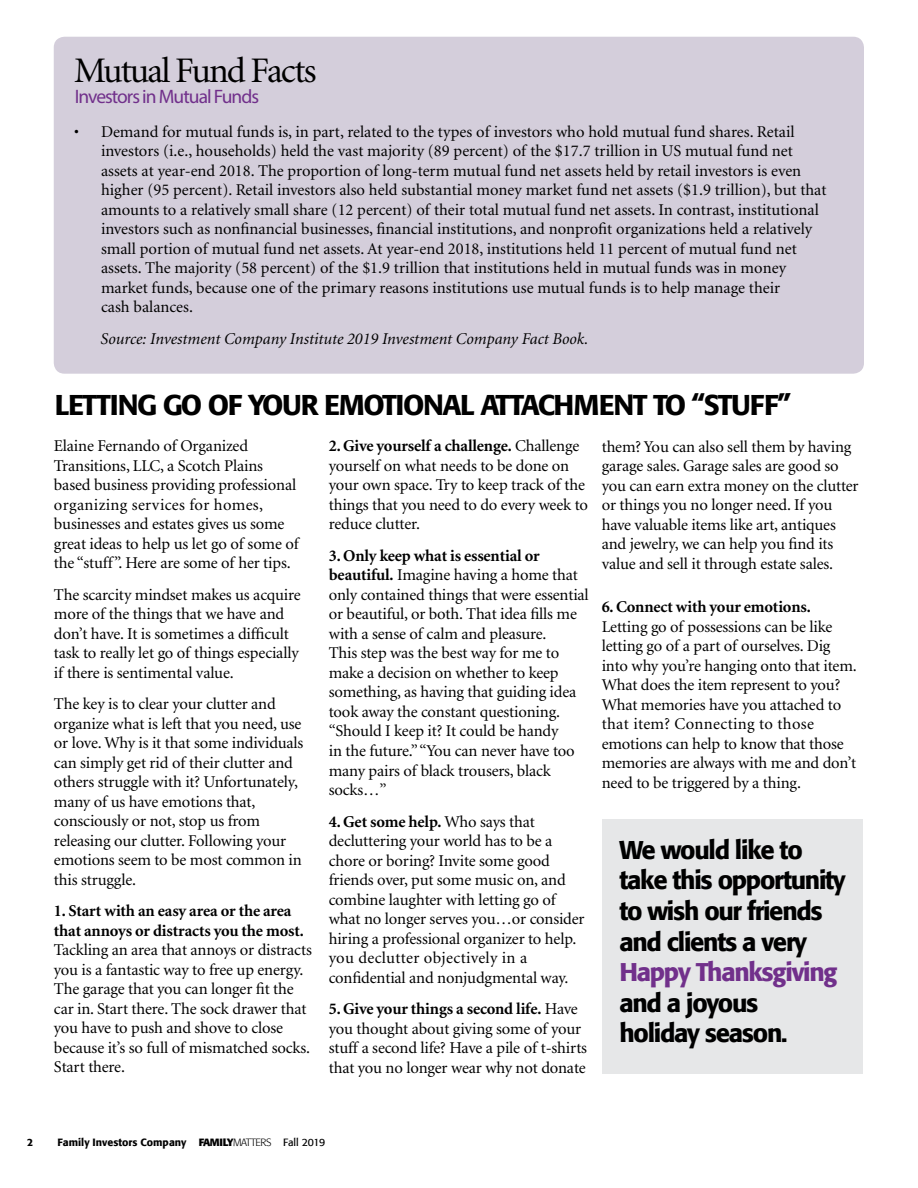
<style>
.page{position:relative;width:918px;height:1188px;background:#fff}
.page>*{position:absolute;margin:0;border:0;box-sizing:border-box;transform-origin:0 0}
.t1{font:36px "Minion";letter-spacing:-.05em;color:#000}
.t2{font:500 28.5px "Formata";letter-spacing:-.05em;color:#000}
.t3{font:500 25.5px/30.6px "Formata";letter-spacing:-.05em;color:#000}
.t4{font:500 25.5px "Formata";letter-spacing:-.05em;color:#71308b}
.t5{font:19.5px "Myriad Pro";letter-spacing:-.05em;color:#71308b}
.t6{font:16.5px/19.5px "Minion";letter-spacing:-.01em;color:#000}
.t7{font:700 16.5px/19.5px "Minion";letter-spacing:-.01em;color:#000}
.t8{font:italic 16.5px "Minion";color:#000}
.t9{font:500 10.5px "Formata";color:#000}
.s1{font-weight:700}
.s2{font-weight:300}
.s3{font-weight:400}
</style>
<div class="page">
<div style="left:54px;top:37px;width:810px;height:337px;background:#d4cedb;border-radius:11px"></div>
<div style="left:602px;top:819px;width:260px;height:255px;background:#e6e7e8"></div>
<h1 class="t1" style="left:74px;top:53px;width:244px">Mutual Fund Facts</h1>
<p class="t5" style="left:75px;top:85px;width:186px">Investors in Mutual Funds</p>
<p class="t6" style="left:101px;top:122px;width:727px;text-indent:-27px">• Demand for mutual funds is, in part, related to the types of investors who hold mutual fund shares. Retail investors (i.e., households) held the vast majority (89 percent) of the $17.7 trillion in US mutual fund net assets at year-end 2018. The proportion of long-term mutual fund net assets held by retail investors is even higher (95 percent). Retail investors also held substantial money market fund net assets ($1.9 trillion), but that amounts to a relatively small share (12 percent) of their total mutual fund net assets. In contrast, institutional investors such as nonfinancial businesses, financial institutions, and nonprofit organizations held a relatively small portion of mutual fund net assets. At year-end 2018, institutions held 11 percent of mutual fund net assets. The majority (58 percent) of the $1.9 trillion that institutions held in mutual funds was in money market funds, because one of the primary reasons institutions use mutual funds is to help manage their<br>cash balances.</p>
<p class="t8" style="left:101px;top:331px;width:489px">Source: Investment Company Institute 2019 Investment Company Fact Book.</p>
<h2 class="t2" style="left:55px;top:388px;width:738px">LETTING GO OF YOUR EMOTIONAL ATTACHMENT TO “STUFF”</h2>
<p class="t6" style="left:54px;top:437px;width:246px">Elaine Fernando of Organized Transitions, LLC, a Scotch Plains based business providing professional organizing services for homes, businesses and estates gives us some great ideas to help us let go of some of the “stuff”. Here are some of her tips.</p>
<p class="t6" style="left:54px;top:586px;width:248px">The scarcity mindset makes us acquire more of the things that we have and don’t have. It is sometimes a difficult task to really let go of things especially if there is sentimental value.</p>
<p class="t6" style="left:54px;top:695px;width:251px">The key is to clear your clutter and organize what is left that you need, use or love. Why is it that some individuals can simply get rid of their clutter and others struggle with it? Unfortunately, many of us have emotions that, consciously or not, stop us from releasing our clutter. Following your emotions seem to be most common in this struggle.</p>
<p class="t7" style="left:54px;top:902px;width:251px">1. Start with an easy area or the area that annoys or distracts you the most.</p>
<p class="t6" style="left:54px;top:941px;width:259px">Tackling an area that annoys or distracts you is a fantastic way to free up energy.<br>The garage that you can longer fit the car in. Start there. The sock drawer that you have to push and shove to close because it’s so full of mismatched socks.<br>Start there.</p>
<p class="t6" style="left:329px;top:437px;width:261px"><span class="s1">2. Give yourself a challenge.</span> Challenge yourself on what needs to be done on your own space. Try to keep track of the things that you need to do every week to reduce clutter.</p>
<p class="t6" style="left:329px;top:547px;width:261px"><span class="s1">3. Only keep what is essential or beautiful.</span> Imagine having a home that only contained things that were essential or beautiful, or both. That idea fills me with a sense of calm and pleasure.<br>This step was the best way for me to make a decision on whether to keep something, as having that guiding idea took away the constant questioning. “Should I keep it? It could be handy<br>in the future.” “You can never have too many pairs of black trousers, black socks…”</p>
<p class="t6" style="left:329px;top:812px;width:257px"><span class="s1">4. Get some help.</span> Who says that decluttering your world has to be a chore or boring? Invite some good friends over, put some music on, and combine laughter with letting go of what no longer serves you…or consider hiring a professional organizer to help. you declutter objectively in a confidential and nonjudgmental way.</p>
<p class="t6" style="left:329px;top:1000px;width:260px"><span class="s1">5. Give your things a second life.</span> Have you thought about giving some of your stuff a second life? Have a pile of t-shirts that you no longer wear why not donate</p>
<p class="t6" style="left:602px;top:437px;width:258px">them? You can also sell them by having garage sales. Garage sales are good so you can earn extra money on the clutter or things you no longer need. If you have valuable items like art, antiques and jewelry, we can help you find its value and sell it through estate sales.</p>
<p class="t7" style="left:602px;top:598px;width:211px">6. Connect with your emotions.</p>
<p class="t6" style="left:602px;top:617px;width:257px">Letting go of possessions can be like letting go of a part of ourselves. Dig into why you’re hanging onto that item.<br>What does the item represent to you?<br>What memories have you attached to that item? Connecting to those emotions can help to know that those memories are always with me and don’t need to be triggered by a thing.</p>
<h3 class="t3" style="left:619px;top:834px;width:228px">We would like to take this opportunity to wish our friends and clients a very</h3>
<h3 class="t4" style="left:619px;top:957px;width:219px">Happy Thanksgiving</h3>
<h3 class="t3" style="left:619px;top:987px;width:170px">and a joyous holiday season.</h3>
<p class="t9" style="left:27px;top:1136px;width:8px">2</p>
<p class="t9" style="left:58px;top:1136px;width:269px">Family Investors Company <span class="s1">FAMILY</span><span class="s2">MATTERS</span> <span class="s3">Fall 2019</span></p>
</div>
